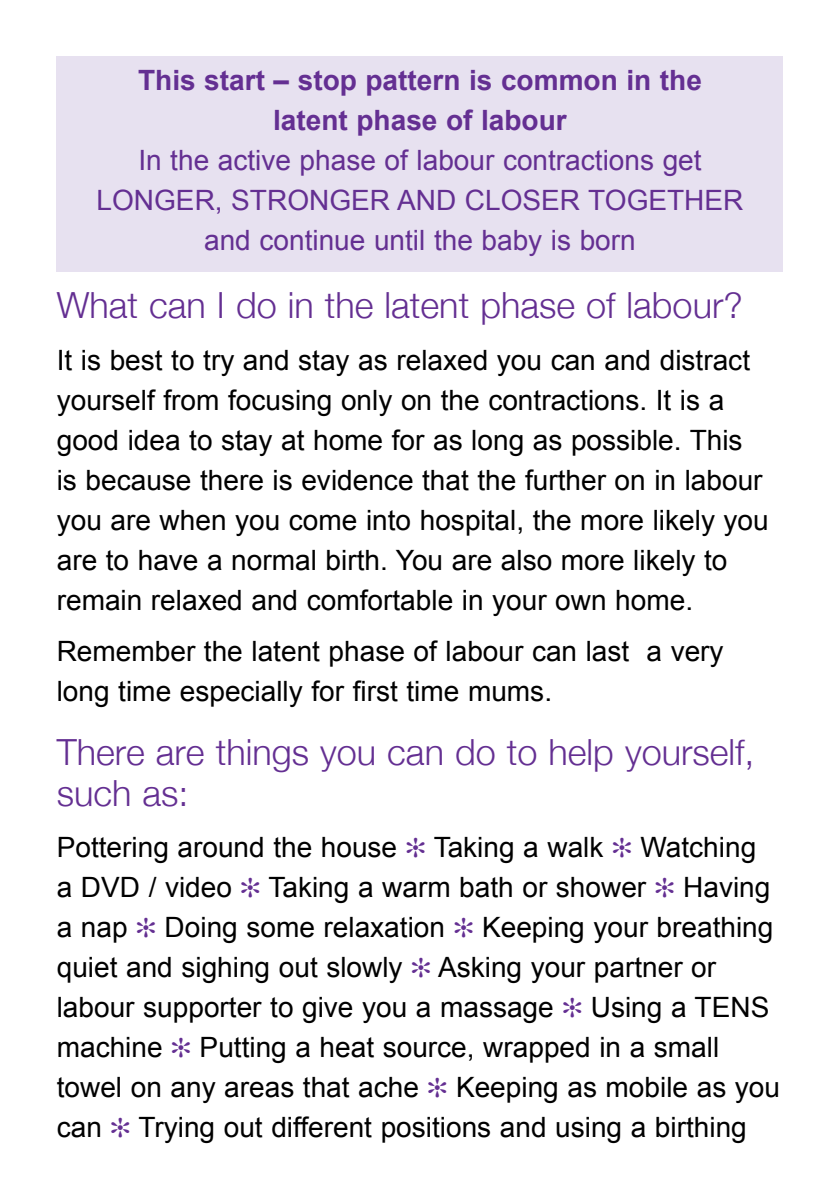
<style>
.page{position:relative;width:840px;height:1191px;background:#fff}
.page>*{position:absolute;margin:0;border:0;box-sizing:border-box;transform-origin:0 0}
.t1{font:300 36px/40px "Helvetica Neue";color:#642f92}
.t2{font:28px/40px "Arial";color:#000}
.t3{font:28px/40px "Arial";color:#642f92;text-align:center}
.t4{font:700 28px/40px "Arial";color:#642f92;text-align:center}
.s1{color:#642f92}
</style>
<div class="page">
<div style="left:57px;top:57px;width:725px;height:215px;background:#e7e1f0"></div>
<p class="t4" style="left:138px;top:61px;width:565px">This start – stop pattern is common in the latent phase of labour</p>
<p class="t3" style="left:96px;top:140px;width:648px">In the active phase of labour contractions get<br>LONGER, STRONGER AND CLOSER TOGETHER and continue until the baby is born</p>
<p class="t1" style="left:57px;top:283px;width:687px">What can I do in the latent phase of labour?</p>
<p class="t2" style="left:57px;top:340px;width:713px">It is best to try and stay as relaxed you can and distract yourself from focusing only on the contractions. It is a good idea to stay at home for as long as possible. This is because there is evidence that the further on in labour you are when you come into hospital, the more likely you are to have a normal birth. You are also more likely to remain relaxed and comfortable in your own home.</p>
<p class="t2" style="left:57px;top:631px;width:668px">Remember the latent phase of labour can last a very long time especially for first time mums.</p>
<p class="t1" style="left:57px;top:730px;width:698px">There are things you can do to help yourself, such as:</p>
<p class="t2" style="left:57px;top:827px;width:724px">Pottering around the house <span class="s1">✻</span> Taking a walk <span class="s1">✻</span> Watching<br>a DVD / video <span class="s1">✻</span> Taking a warm bath or shower <span class="s1">✻</span> Having a nap <span class="s1">✻</span> Doing some relaxation <span class="s1">✻</span> Keeping your breathing quiet and sighing out slowly <span class="s1">✻</span> Asking your partner or labour supporter to give you a massage <span class="s1">✻</span> Using a TENS machine <span class="s1">✻</span> Putting a heat source, wrapped in a small towel on any areas that ache <span class="s1">✻</span> Keeping as mobile as you can <span class="s1">✻</span> Trying out different positions and using a birthing</p>
</div>
